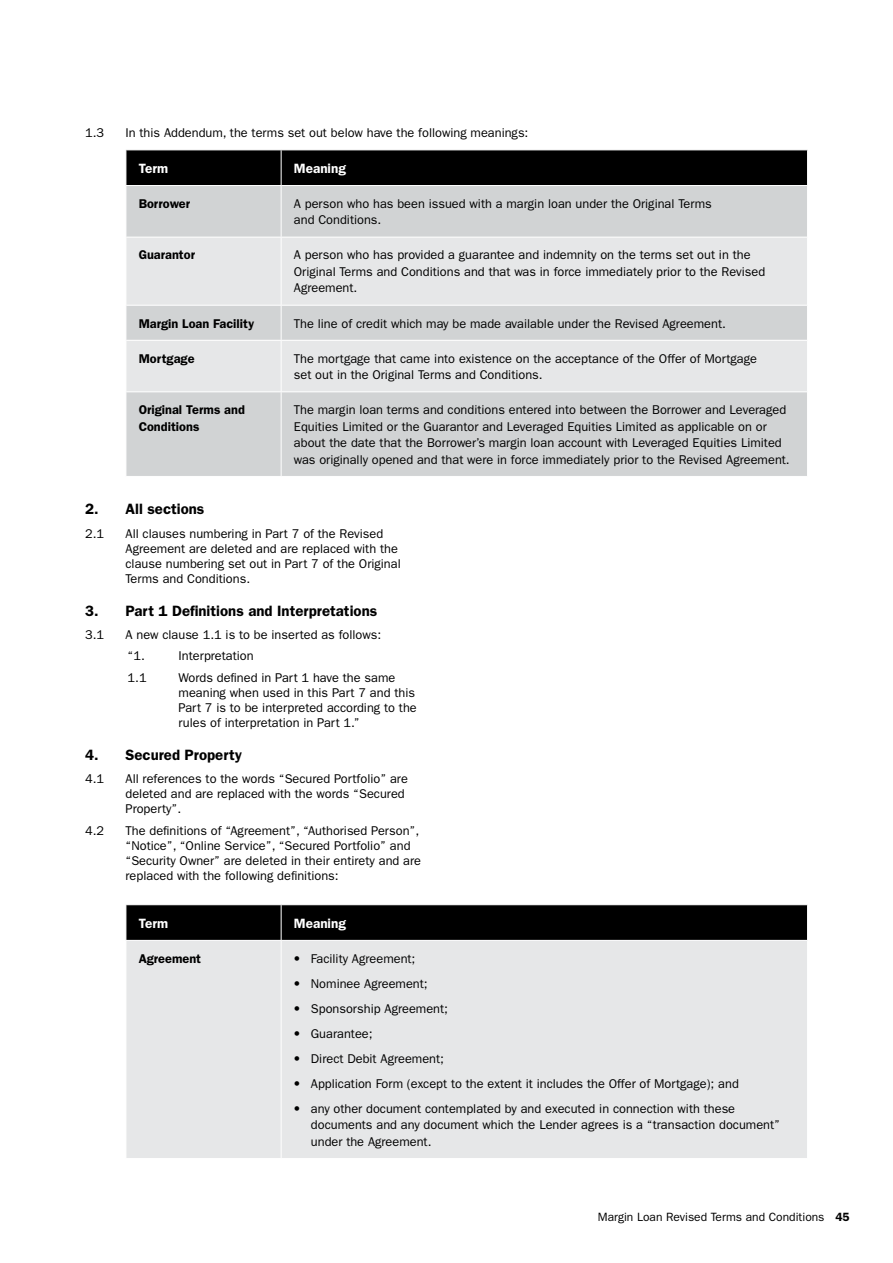
<style>
.page{position:relative;width:893px;height:1263px;background:#fff}
.page>*{position:absolute;margin:0;border:0;box-sizing:border-box;transform-origin:0 0}
.t1{font:600 15px "Franklin Gothic";color:#000}
.t2{font:600 13.5px "Franklin Gothic";color:#fff}
.t3{font:12.75px/15px "Franklin Gothic";color:#000}
.t4{font:600 12.75px/16.5px "Franklin Gothic";color:#000}
.t5{font:12px "Franklin Gothic";color:#000}
.s1{font-family:"Helvetica Neue";font-weight:300}
.s2{font-weight:600}
</style>
<div class="page">
<div style="left:127px;top:150px;width:680px;height:35px;background:#000"></div>
<div style="left:127px;top:186px;width:680px;height:290px;background:#d1d3d4"></div>
<svg style="left:127px;top:238px;width:680px;height:153px;fill:#e6e7e8"></svg>
<hr style="left:281px;top:150px;width:1px;height:35px;background:#fff">
<hr style="left:281px;top:186px;width:1px;height:51px;background:#fff">
<hr style="left:281px;top:237px;width:1px;height:68px;background:#fff">
<hr style="left:281px;top:306px;width:1px;height:34px;background:#fff">
<hr style="left:281px;top:341px;width:1px;height:50px;background:#fff">
<hr style="left:281px;top:392px;width:1px;height:84px;background:#fff">
<hr style="left:126px;top:237px;width:155px;height:1px;background:#fff">
<hr style="left:281px;top:237px;width:526px;height:1px;background:#fff">
<hr style="left:126px;top:340px;width:155px;height:1px;background:#fff">
<hr style="left:281px;top:340px;width:526px;height:1px;background:#fff">
<hr style="left:126px;top:305px;width:155px;height:1px;background:#fff">
<hr style="left:281px;top:305px;width:526px;height:1px;background:#fff">
<hr style="left:126px;top:391px;width:155px;height:1px;background:#fff">
<hr style="left:281px;top:391px;width:526px;height:1px;background:#fff">
<div style="left:127px;top:905px;width:680px;height:35px;background:#000"></div>
<div style="left:127px;top:941px;width:680px;height:217px;background:#e6e7e8"></div>
<hr style="left:281px;top:905px;width:1px;height:35px;background:#fff">
<hr style="left:281px;top:941px;width:1px;height:217px;background:#fff">
<p class="t3" style="left:85px;top:125px;width:21px">1.3</p>
<p class="t3" style="left:126px;top:125px;width:404px">In this Addendum, the terms set out below have the following meanings:</p>
<p class="t2" style="left:139px;top:160px;width:31px">Term</p>
<p class="t2" style="left:294px;top:160px;width:54px">Meaning</p>
<p class="t4" style="left:139px;top:195px;width:53px">Borrower</p>
<p class="t3" style="left:294px;top:195px;width:419px;line-height:16.5px">A person who has been issued with a margin loan under the Original Terms and Conditions.</p>
<p class="t4" style="left:139px;top:247px;width:58px">Guarantor</p>
<p class="t3" style="left:294px;top:247px;width:473px;line-height:16.5px">A person who has provided a guarantee and indemnity on the terms set out in the<br>Original Terms and Conditions and that was in force immediately prior to the Revised<br>Agreement.</p>
<p class="t4" style="left:139px;top:315px;width:117px">Margin Loan Facility</p>
<p class="t3" style="left:294px;top:316px;width:433px">The line of credit which may be made available under the Revised Agreement.</p>
<p class="t4" style="left:139px;top:350px;width:57px">Mortgage</p>
<p class="t3" style="left:294px;top:350px;width:465px;line-height:16.5px">The mortgage that came into existence on the acceptance of the Offer of Mortgage set out in the Original Terms and Conditions.</p>
<p class="t4" style="left:139px;top:402px;width:108px">Original Terms and<br>Conditions</p>
<p class="t3" style="left:294px;top:402px;width:497px;line-height:16.5px">The margin loan terms and conditions entered into between the Borrower and Leveraged Equities Limited or the Guarantor and Leveraged Equities Limited as applicable on or about the date that the Borrower’s margin loan account with Leveraged Equities Limited was originally opened and that were in force immediately prior to the Revised Agreement.</p>
<p class="t1" style="left:85px;top:500px;width:121px">2. All sections</p>
<p class="t3" style="left:85px;top:526px;width:21px">2.1</p>
<p class="t3" style="left:126px;top:526px;width:277px">All clauses numbering in Part 7 of the Revised Agreement are deleted and are replaced with the clause numbering set out in Part 7 of the Original Terms and Conditions.</p>
<p class="t1" style="left:85px;top:601px;width:294px">3. Part 1 Definitions and Interpretations</p>
<p class="t3" style="left:85px;top:627px;width:21px">3.1</p>
<p class="t3" style="left:126px;top:624px;width:257px;line-height:21.5px">A new clause 1.1 is to be inserted as follows: “1.</p>
<p class="t3" style="left:179px;top:649px;width:77px">Interpretation</p>
<p class="t3" style="left:128px;top:670px;width:21px">1.1</p>
<p class="t3" style="left:179px;top:670px;width:240px">Words defined in Part 1 have the same meaning when used in this Part 7 and this Part 7 is to be interpreted according to the rules of interpretation in Part 1.”</p>
<p class="t1" style="left:85px;top:746px;width:159px">4. Secured Property</p>
<p class="t3" style="left:85px;top:771px;width:21px">4.1</p>
<p class="t3" style="left:126px;top:771px;width:284px">All references to the words “Secured Portfolio” are deleted and are replaced with the words “Secured<br>Property”.</p>
<p class="t3" style="left:85px;top:823px;width:21px">4.2</p>
<p class="t3" style="left:126px;top:823px;width:297px">The definitions of “Agreement”, “Authorised Person”, “Notice”, “Online Service”, “Secured Portfolio” and “Security Owner” are deleted in their entirety and are replaced with the following definitions:</p>
<p class="t2" style="left:139px;top:915px;width:31px">Term</p>
<p class="t2" style="left:294px;top:915px;width:54px">Meaning</p>
<p class="t4" style="left:139px;top:950px;width:64px">Agreement</p>
<p class="t3" style="left:294px;top:951px;width:123px"><span class="s1">•</span> Facility Agreement;</p>
<p class="t3" style="left:294px;top:976px;width:135px"><span class="s1">•</span> Nominee Agreement;</p>
<p class="t3" style="left:294px;top:1001px;width:156px"><span class="s1">•</span> Sponsorship Agreement;</p>
<p class="t3" style="left:294px;top:1026px;width:80px"><span class="s1">•</span> Guarantee;</p>
<p class="t3" style="left:294px;top:1051px;width:152px"><span class="s1">•</span> Direct Debit Agreement;</p>
<p class="t3" style="left:294px;top:1076px;width:446px"><span class="s1">•</span> Application Form (except to the extent it includes the Offer of Mortgage); and</p>
<p class="t3" style="left:311px;top:1100px;width:471px;line-height:16.5px;text-indent:-17px"><span class="s1">•</span> any other document contemplated by and executed in connection with these documents and any document which the Lender agrees is a “transaction document” under the Agreement.</p>
<p class="t5" style="left:598px;top:1210px;width:253px">Margin Loan Revised Terms and Conditions <span class="s2">45</span></p>
</div>
